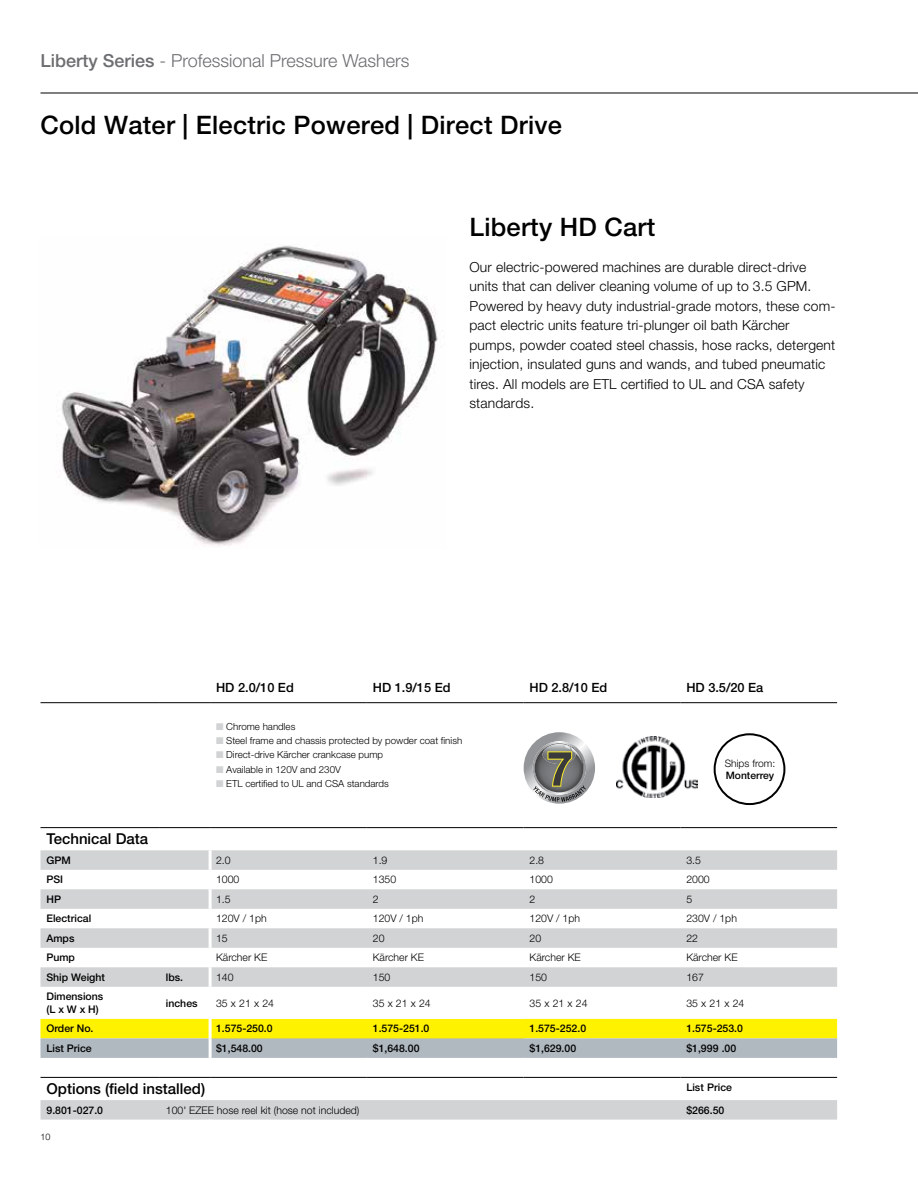
<style>
.page{position:relative;width:918px;height:1188px;background:#fff}
.page>*{position:absolute;margin:0;border:0;box-sizing:border-box;transform-origin:0 0}
.t1{font:500 25.5px "Helvetica Neue LT Pro";letter-spacing:.01em;color:#000}
.t2{font:300 18px "Helvetica Neue LT Pro";color:#6d6e71}
.t3{font:500 15px "Helvetica Neue LT Pro";color:#000}
.t4{font:300 13.8px/19.5px "Helvetica Neue LT Pro";letter-spacing:.01em;color:#000}
.t5{font:500 12.75px "Helvetica Neue LT Pro";color:#000}
.t6{font:300 10.5px "Helvetica Neue LT Pro";color:#000}
.t7{font:500 10.5px/12.6px "Helvetica Neue LT Pro";color:#000}
.t8{font:300 10.35px "Helvetica Neue LT Pro";color:#000}
.t9{font:500 10.35px "Helvetica Neue LT Pro";color:#000}
.t10{font:300 9.75px "Helvetica Neue LT Pro";color:#000}
.t11{font:300 9px "Helvetica Neue LT Pro";color:#000}
.s1{font-weight:500}
.s2{color:#d1d3d4}
</style>
<div class="page">
<hr style="left:40px;top:93px;width:878px;height:1px;background:#000">
<img style="left:61px;top:245px;width:377px;height:301px">
<svg style="left:40px;top:850px;width:797px;height:270px"></svg>
<svg style="left:40px;top:1019px;width:797px;height:39px"></svg>
<hr style="left:209px;top:1058px;width:3px;height:19px;background:#fff">
<hr style="left:365px;top:1058px;width:3px;height:19px;background:#fff">
<hr style="left:522px;top:1058px;width:3px;height:19px;background:#fff">
<hr style="left:40px;top:702px;width:120px;height:1px;background:#000">
<hr style="left:160px;top:702px;width:50px;height:1px;background:#000">
<hr style="left:210px;top:702px;width:157px;height:1px;background:#000">
<hr style="left:367px;top:702px;width:157px;height:1px;background:#000">
<hr style="left:524px;top:702px;width:156px;height:1px;background:#000">
<hr style="left:680px;top:702px;width:157px;height:1px;background:#000">
<hr style="left:40px;top:1077px;width:120px;height:1px;background:#000">
<hr style="left:160px;top:1077px;width:50px;height:1px;background:#000">
<hr style="left:210px;top:1077px;width:157px;height:1px;background:#000">
<hr style="left:367px;top:1077px;width:157px;height:1px;background:#000">
<hr style="left:524px;top:1077px;width:156px;height:1px;background:#000">
<hr style="left:680px;top:1077px;width:157px;height:1px;background:#000">
<hr style="left:40px;top:827px;width:120px;height:1px;background:#000">
<hr style="left:160px;top:827px;width:50px;height:1px;background:#000">
<hr style="left:210px;top:827px;width:157px;height:1px;background:#000">
<hr style="left:367px;top:827px;width:157px;height:1px;background:#000">
<hr style="left:524px;top:827px;width:156px;height:1px;background:#000">
<hr style="left:680px;top:827px;width:157px;height:1px;background:#000">
<hr style="left:209px;top:850px;width:3px;height:20px;background:#fff">
<hr style="left:209px;top:870px;width:3px;height:19px;background:#fff">
<hr style="left:209px;top:889px;width:3px;height:20px;background:#fff">
<hr style="left:209px;top:909px;width:3px;height:19px;background:#fff">
<hr style="left:209px;top:928px;width:3px;height:20px;background:#fff">
<hr style="left:209px;top:948px;width:3px;height:19px;background:#fff">
<hr style="left:209px;top:967px;width:3px;height:20px;background:#fff">
<hr style="left:209px;top:987px;width:3px;height:32px;background:#fff">
<hr style="left:209px;top:1019px;width:3px;height:19px;background:#fff">
<hr style="left:209px;top:1038px;width:3px;height:20px;background:#fff">
<svg style="left:524px;top:732px;width:71px;height:72px"></svg>
<div style="left:714px;top:733px;width:71px;height:72px;border:2px solid #000;border-radius:50%"></div>
<img style="left:616px;top:736px;width:81px;height:61px">
<h2 class="t2" style="left:40px;top:49px;width:371px"><span class="s1">Liberty Series</span> - Professional Pressure Washers</h2>
<h1 class="t1" style="left:40px;top:110px;width:523px">Cold Water | Electric Powered | Direct Drive</h1>
<h1 class="t1" style="left:470px;top:212px;width:187px">Liberty HD Cart</h1>
<p class="t4" style="left:470px;top:257px;width:368px">Our electric-powered machines are durable direct-drive units that can deliver cleaning volume of up to 3.5 GPM.<br>Powered by heavy duty industrial-grade motors, these com&shy;pact electric units feature tri-plunger oil bath Kärcher pumps, powder coated steel chassis, hose racks, detergent injection, insulated guns and wands, and tubed pneumatic tires. All models are ETL certified to UL and CSA safety standards.</p>
<p class="t5" style="left:216px;top:680px;width:79px">HD 2.0/10 Ed</p>
<p class="t5" style="left:373px;top:680px;width:79px">HD 1.9/15 Ed</p>
<p class="t5" style="left:530px;top:680px;width:79px">HD 2.8/10 Ed</p>
<p class="t5" style="left:686px;top:680px;width:79px">HD 3.5/20 Ea</p>
<p class="t10" style="left:216px;top:720px;width:81px"><span class="s2">■</span> Chrome handles</p>
<p class="t10" style="left:216px;top:735px;width:248px"><span class="s2">■</span> Steel frame and chassis protected by powder coat finish</p>
<p class="t10" style="left:216px;top:749px;width:169px"><span class="s2">■</span> Direct-drive Kärcher crankcase pump</p>
<p class="t10" style="left:216px;top:763px;width:126px"><span class="s2">■</span> Available in 120V and 230V</p>
<p class="t10" style="left:216px;top:777px;width:174px"><span class="s2">■</span> ETL certified to UL and CSA standards</p>
<p class="t8" style="left:725px;top:757px;width:52px">Ships from:</p>
<p class="t9" style="left:726px;top:769px;width:50px">Monterrey</p>
<p class="t3" style="left:46px;top:830px;width:103px">Technical Data</p>
<p class="t7" style="left:46px;top:854px;width:26px">GPM</p>
<p class="t6" style="left:216px;top:854px;width:16px">2.0</p>
<p class="t6" style="left:373px;top:854px;width:16px">1.9</p>
<p class="t6" style="left:530px;top:854px;width:16px">2.8</p>
<p class="t6" style="left:686px;top:854px;width:16px">3.5</p>
<p class="t7" style="left:46px;top:873px;width:18px">PSI</p>
<p class="t6" style="left:216px;top:873px;width:25px">1000</p>
<p class="t6" style="left:373px;top:873px;width:25px">1350</p>
<p class="t6" style="left:530px;top:873px;width:25px">1000</p>
<p class="t6" style="left:686px;top:873px;width:25px">2000</p>
<p class="t7" style="left:46px;top:893px;width:16px">HP</p>
<p class="t6" style="left:216px;top:893px;width:16px">1.5</p>
<p class="t6" style="left:373px;top:893px;width:7px">2</p>
<p class="t6" style="left:530px;top:893px;width:7px">2</p>
<p class="t6" style="left:686px;top:893px;width:7px">5</p>
<p class="t7" style="left:46px;top:912px;width:46px">Electrical</p>
<p class="t6" style="left:216px;top:912px;width:52px">120V / 1ph</p>
<p class="t6" style="left:373px;top:912px;width:52px">120V / 1ph</p>
<p class="t6" style="left:530px;top:912px;width:52px">120V / 1ph</p>
<p class="t6" style="left:686px;top:912px;width:52px">230V / 1ph</p>
<p class="t7" style="left:46px;top:932px;width:30px">Amps</p>
<p class="t6" style="left:216px;top:932px;width:13px">15</p>
<p class="t6" style="left:373px;top:932px;width:13px">20</p>
<p class="t6" style="left:530px;top:932px;width:13px">20</p>
<p class="t6" style="left:686px;top:932px;width:13px">22</p>
<p class="t7" style="left:46px;top:951px;width:30px">Pump</p>
<p class="t6" style="left:216px;top:951px;width:53px">Kärcher KE</p>
<p class="t6" style="left:373px;top:951px;width:53px">Kärcher KE</p>
<p class="t6" style="left:530px;top:951px;width:53px">Kärcher KE</p>
<p class="t6" style="left:686px;top:951px;width:53px">Kärcher KE</p>
<p class="t7" style="left:46px;top:971px;width:60px">Ship Weight</p>
<p class="t7" style="left:166px;top:971px;width:19px">lbs.</p>
<p class="t6" style="left:216px;top:971px;width:19px">140</p>
<p class="t6" style="left:373px;top:971px;width:19px">150</p>
<p class="t6" style="left:530px;top:971px;width:19px">150</p>
<p class="t6" style="left:686px;top:971px;width:19px">167</p>
<p class="t7" style="left:46px;top:990px;width:58px">Dimensions (L x W x H)</p>
<p class="t7" style="left:166px;top:996px;width:33px">inches</p>
<p class="t6" style="left:216px;top:996px;width:59px">35 x 21 x 24</p>
<p class="t6" style="left:373px;top:996px;width:59px">35 x 21 x 24</p>
<p class="t6" style="left:530px;top:996px;width:59px">35 x 21 x 24</p>
<p class="t6" style="left:686px;top:996px;width:59px">35 x 21 x 24</p>
<p class="t7" style="left:46px;top:1022px;width:49px">Order No.</p>
<p class="t7" style="left:216px;top:1022px;width:58px">1.575-250.0</p>
<p class="t7" style="left:373px;top:1022px;width:58px">1.575-251.0</p>
<p class="t7" style="left:530px;top:1022px;width:58px">1.575-252.0</p>
<p class="t7" style="left:686px;top:1022px;width:58px">1.575-253.0</p>
<p class="t7" style="left:46px;top:1042px;width:47px">List Price</p>
<p class="t7" style="left:216px;top:1042px;width:48px">$1,548.00</p>
<p class="t7" style="left:373px;top:1042px;width:48px">$1,648.00</p>
<p class="t7" style="left:530px;top:1042px;width:48px">$1,629.00</p>
<p class="t7" style="left:686px;top:1042px;width:51px">$1,999 .00</p>
<p class="t3" style="left:46px;top:1080px;width:160px">Options (field installed)</p>
<p class="t7" style="left:686px;top:1081px;width:47px">List Price</p>
<p class="t7" style="left:46px;top:1103px;width:58px">9.801-027.0</p>
<p class="t6" style="left:166px;top:1103px;width:195px">100' EZEE hose reel kit (hose not included)</p>
<p class="t7" style="left:686px;top:1103px;width:39px">$266.50</p>
<p class="t11" style="left:40px;top:1132px;width:12px">10</p>
</div>
